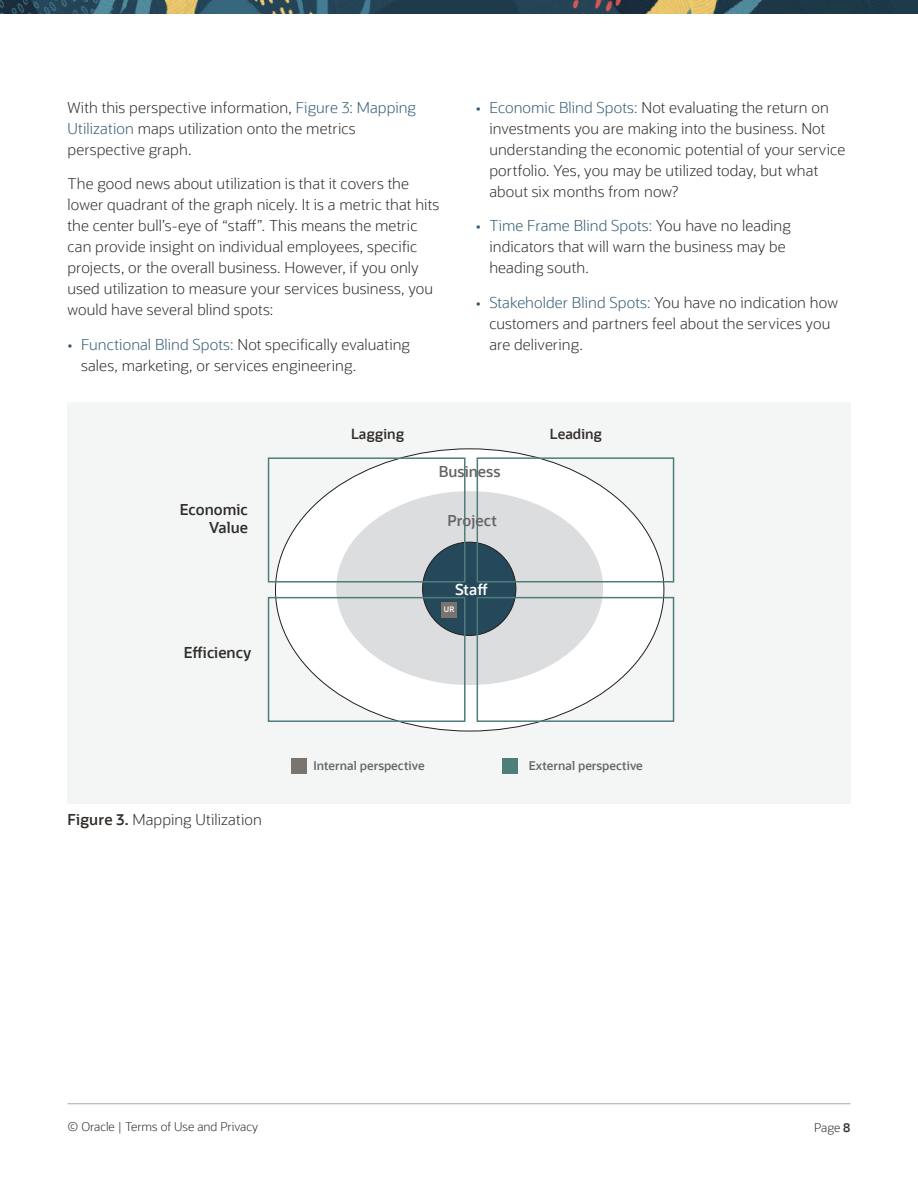
<style>
.page{position:relative;width:918px;height:1188px;background:#fff}
.page>*{position:absolute;margin:0;border:0;box-sizing:border-box;transform-origin:0 0}
.t1{font:300 15px/21px "Oracle Sans";letter-spacing:.005em;color:#312d2a}
.t2{font:600 15px/18px "Oracle Sans";color:#312d2a;text-align:right}
.t3{font:600 15px "Oracle Sans";color:#666}
.t4{font:600 15px "Oracle Sans";color:#fff}
.t5{font:600 13.95px "Oracle Sans";color:#312d2a}
.t6{font:600 12px "Oracle Sans";color:#666}
.t7{font:300 12px "Oracle Sans";color:#312d2a}
.t8{font:600 7.5px "Oracle Sans";color:#fff}
.s1{color:#325c72}
.s2{font-weight:600}
</style>
<div class="page">
<img style="left:1px;top:0;width:916px;height:13px">
<div style="left:68px;top:402px;width:783px;height:401px;background:#f3f6f4"></div>
<div style="left:275px;top:449px;width:389px;height:282px;background:#fff;border-radius:50%"></div>
<div style="left:336px;top:491px;width:267px;height:194px;background:#dcdddf;border-radius:50%"></div>
<div style="left:423px;top:542px;width:93px;height:93px;background:#25485b;border-radius:50%"></div>
<div style="left:477px;top:457px;width:197px;height:125px;border:2px solid #4f7d7b"></div>
<div style="left:268px;top:457px;width:198px;height:126px;border:2px solid #4f7d7b"></div>
<div style="left:477px;top:597px;width:197px;height:125px;border:2px solid #4f7d7b"></div>
<div style="left:268px;top:597px;width:198px;height:125px;border:2px solid #4f7d7b"></div>
<div style="left:292px;top:759px;width:15px;height:15px;background:#7b746e"></div>
<div style="left:503px;top:759px;width:15px;height:15px;background:#4f7d7b"></div>
<div style="left:442px;top:602px;width:15px;height:15px;background:#7a736d"></div>
<hr style="left:68px;top:1104px;width:783px;height:1px;background:#a8a9ad">
<p class="t1" style="left:68px;top:98px;width:350px">With this perspective information, <span class="s1">Figure 3: Mapping<br>Utilization</span> maps utilization onto the metrics perspective graph.</p>
<p class="t1" style="left:68px;top:174px;width:373px">The good news about utilization is that it covers the lower quadrant of the graph nicely. It is a metric that hits the center bull’s-eye of “staff”. This means the metric can provide insight on individual employees, specific projects, or the overall business. However, if you only used utilization to measure your services business, you would have several blind spots:</p>
<p class="t1" style="left:81px;top:334px;width:330px;text-indent:-14px"><span class="s1">• Functional Blind Spots:</span> Not specifically evaluating sales, marketing, or services engineering.</p>
<p class="t1" style="left:489px;top:98px;width:357px;text-indent:-14px"><span class="s1">• Economic Blind Spots:</span> Not evaluating the return on investments you are making into the business. Not understanding the economic potential of your service portfolio. Yes, you may be utilized today, but what about six months from now?</p>
<p class="t1" style="left:489px;top:216px;width:303px;text-indent:-14px"><span class="s1">• Time Frame Blind Spots:</span> You have no leading indicators that will warn the business may be heading south.</p>
<p class="t1" style="left:489px;top:293px;width:350px;text-indent:-14px"><span class="s1">• Stakeholder Blind Spots:</span> You have no indication how customers and partners feel about the services you are delivering.</p>
<p class="t2" style="left:180px;top:502px;width:70px">Economic<br>Value</p>
<p class="t2" style="left:184px;top:644px;width:69px">Efficiency</p>
<p class="t1" style="left:68px;top:811px;width:196px"><span class="s2">Figure 3.</span> Mapping Utilization</p>
<p class="t5" style="left:351px;top:429px;width:54px">Lagging</p>
<p class="t5" style="left:550px;top:429px;width:54px">Leading</p>
<p class="t3" style="left:439px;top:465px;width:63px">Business</p>
<p class="t3" style="left:448px;top:515px;width:51px">Project</p>
<p class="t4" style="left:455px;top:580px;width:34px">Staff</p>
<p class="t8" style="left:444px;top:607px;width:12px">UR</p>
<p class="t6" style="left:314px;top:761px;width:112px">Internal perspective</p>
<p class="t6" style="left:529px;top:761px;width:115px">External perspective</p>
<p class="t7" style="left:68px;top:1122px;width:192px">© Oracle | Terms of Use and Privacy</p>
<p class="t7" style="left:814px;top:1123px;width:38px">Page <span class="s2">8</span></p>
</div>
